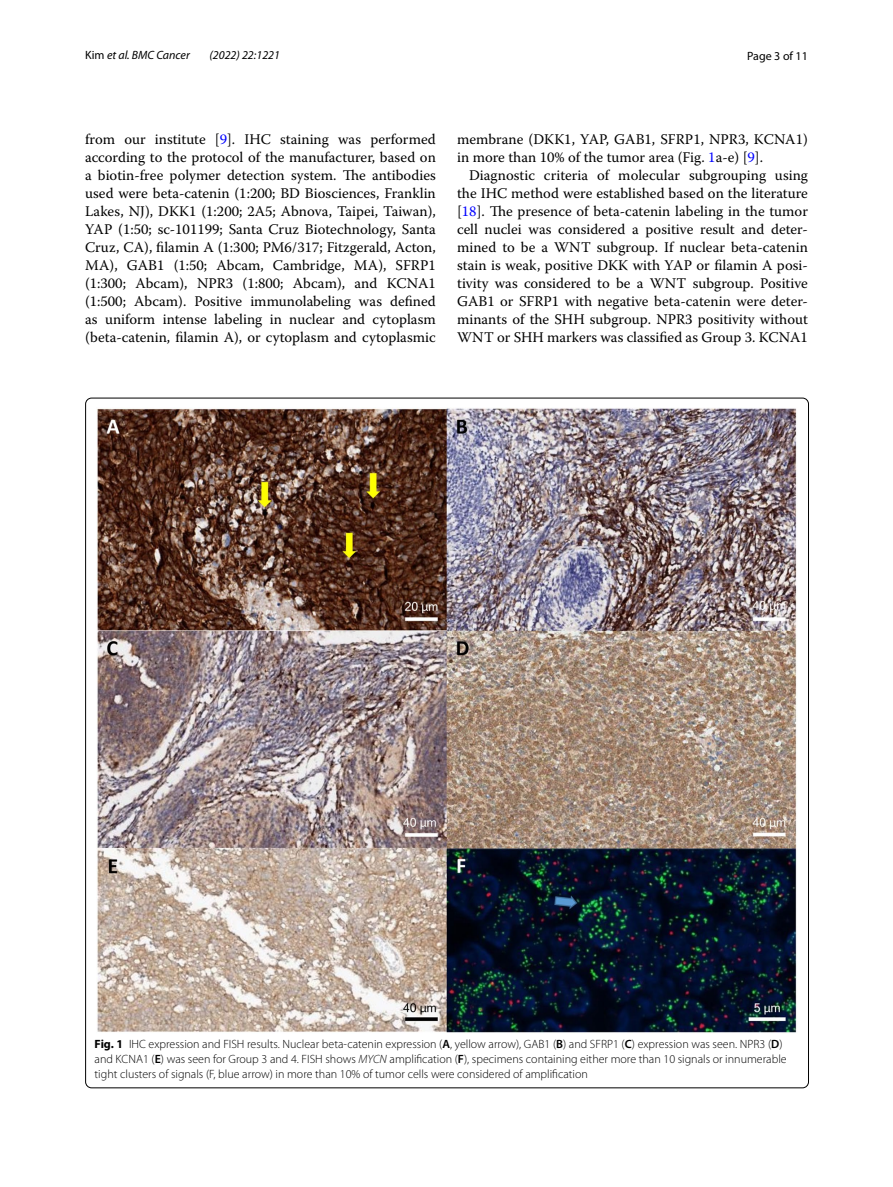
<style>
.page{position:relative;width:893px;height:1187px;background:#fff}
.page>*{position:absolute;margin:0;border:0;box-sizing:border-box;transform-origin:0 0}
.t1{font:14.7px/18px "Warnock Pro";color:#000;text-align:justify}
.t2{font:300 12px/15px "Myriad Pro";color:#000}
.t3{font:italic 12px "Myriad Pro";color:#000}
.t4{font:12px "Myriad Pro";color:#000}
.s1{font-style:normal}
.s2{color:#00f}
.s3{font-weight:700}
.s4{font-weight:600}
.s5{font-style:italic}
</style>
<div class="page">
<img style="left:97px;top:408px;width:700px;height:625px">
<p class="t3" style="left:85px;top:48px;width:106px"><span class="s1">Kim</span> et al. BMC Cancer</p>
<p class="t3" style="left:209px;top:48px;width:72px">(2022) 22:1221</p>
<p class="t4" style="left:747px;top:48px;width:62px">Page 3 of 11</p>
<p class="t1" style="left:85px;top:130px;width:352px">from our institute [<span class="s2">9</span>]. IHC staining was performed according to the protocol of the manufacturer, based on a biotin-free polymer detection system. The antibodies used were beta-catenin (1:200; BD Biosciences, Franklin Lakes, NJ), DKK1 (1:200; 2A5; Abnova, Taipei, Taiwan), YAP (1:50; sc-101199; Santa Cruz Biotechnology, Santa Cruz, CA), filamin A (1:300; PM6/317; Fitzgerald, Acton, MA), GAB1 (1:50; Abcam, Cambridge, MA), SFRP1 (1:300; Abcam), NPR3 (1:800; Abcam), and KCNA1 (1:500; Abcam). Positive immunolabeling was defined as uniform intense labeling in nuclear and cytoplasm (beta-catenin, filamin A), or cytoplasm and cytoplasmic</p>
<p class="t1" style="left:457px;top:130px;width:352px">membrane (DKK1, YAP, GAB1, SFRP1, NPR3, KCNA1) in more than 10% of the tumor area (Fig. <span class="s2">1</span>a-e) [<span class="s2">9</span>].</p>
<p class="t1" style="left:457px;top:166px;width:352px;text-indent:12px">Diagnostic criteria of molecular subgrouping using the IHC method were established based on the literature [<span class="s2">18</span>]. The presence of beta-catenin labeling in the tumor cell nuclei was considered a positive result and deter&shy;mined to be a WNT subgroup. If nuclear beta-catenin stain is weak, positive DKK with YAP or filamin A posi&shy;tivity was considered to be a WNT subgroup. Positive GAB1 or SFRP1 with negative beta-catenin were deter&shy;minants of the SHH subgroup. NPR3 positivity without WNT or SHH markers was classified as Group 3. KCNA1</p>
<p class="t2" style="left:95px;top:1037px;width:694px"><span class="s3">Fig. 1</span> IHC expression and FISH results. Nuclear beta-catenin expression (<span class="s4">A</span>, yellow arrow), GAB1 (<span class="s4">B</span>) and SFRP1 (<span class="s4">C</span>) expression was seen. NPR3 (<span class="s4">D</span>) and KCNA1 (<span class="s4">E</span>) was seen for Group 3 and 4. FISH shows <span class="s5">MYCN</span> amplification (<span class="s4">F</span>), specimens containing either more than 10 signals or innumerable tight clusters of signals (F, blue arrow) in more than 10% of tumor cells were considered of amplification</p>
</div>
